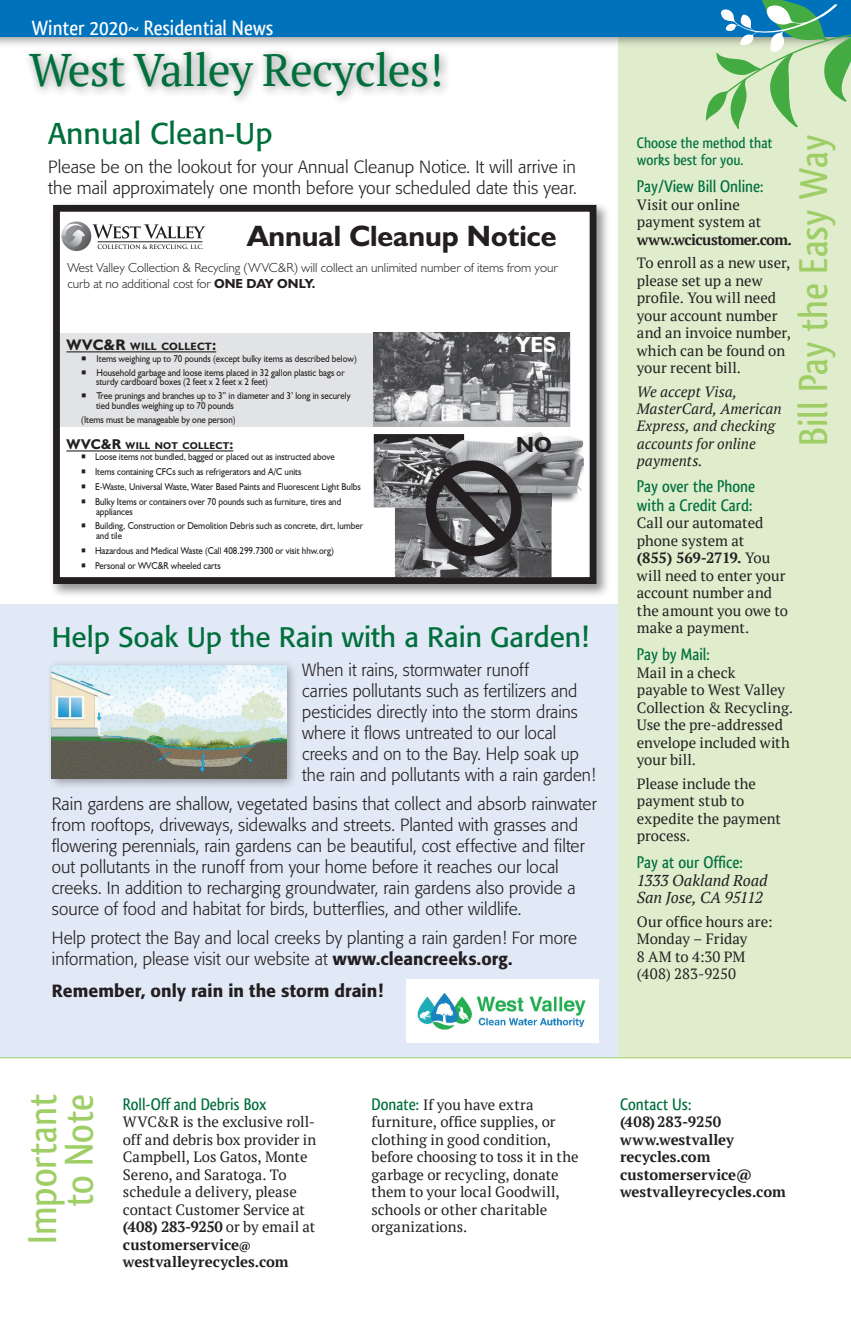
<style>
.page{position:relative;width:851px;height:1323px;background:#fff}
.page>*{position:absolute;margin:0;border:0;box-sizing:border-box;transform-origin:0 0}
.t1{font:45.5px "PT Serif";letter-spacing:-.02em;color:#006f3c}
.t2{font:500 42px/36.8px "Qlassik";color:#9fce66;text-align:right}
.t3{font:29.75px "Formata";color:#006f3c}
.t4{font:700 29.57px "Humanist 521 BT";color:#231f20}
.t5{font:28px "Formata";color:#006f3c}
.t6{font:700 21.88px "Humanist 521 BT";color:#fff}
.t7{font:700 21.88px "Humanist 521 BT";color:#231f20}
.t8{font:500 21.7px "Qlassik";color:#fff}
.t9{font:300 17.5px/21px "Formata";color:#231f20}
.t10{font:300 17.5px/21px "Formata";color:#231f20;scale:.96 1}
.t11{font:500 17.5px/19.2px "Qlassik";color:#006f3c}
.t12{font:500 17.5px "Formata";letter-spacing:.005em;color:#231f20}
.t13{font:500 15.75px/17.5px "Qlassik";color:#006f3c}
.t14{font:italic 15.75px/17.5px "PT Serif";letter-spacing:-.01em;color:#231f20}
.t15{font:14.88px/17.5px "PT Serif";letter-spacing:-.005em;color:#231f20}
.t16{font:700 14.88px/17.5px "PT Serif";letter-spacing:-.005em;color:#231f20}
.t17{font:italic 14.88px/17.5px "PT Serif";color:#231f20}
.t18{font:700 14.88px "PT Serif";letter-spacing:-.045em;color:#231f20}
.t19{font:300 13.12px/15.8px "Humanist 521 BT";color:#231f20}
.t20{font:700 10.67px "Humanist 521 BT";letter-spacing:.03em;color:#231f20}
.t21{font:700 9.97px "Humanist 521 BT";letter-spacing:.03em;color:#231f20}
.t22{font:9.8px/9.8px "Humanist 521 BT";color:#231f20;scale:.9 1}
.s1{font-weight:700}
.s2{font-size:15.4px}
.s3{font-size:14.17px}
.s4{font-weight:500}
.s5{font-weight:700;font-size:11.38px}
.s6{font-family:"Qlassik";font-weight:500;font-size:17.5px;color:#006f3c}
</style>
<div class="page">
<div style="left:0;top:605px;width:618px;height:453px;background:#e1e9f6"></div>
<div style="left:618px;top:10px;width:232px;height:1047px;background:#dfedcd"></div>
<div style="left:0;top:0;width:850px;height:49px;background:#231f20;opacity:.5"></div>
<div style="left:0;top:0;width:850px;height:37px;background:#0072bc"></div>
<div style="left:23px;top:45px;width:429px;height:61px;background:#231f20;opacity:.5"></div>
<svg style="left:705px;top:0;width:145px;height:129px"></svg>
<hr style="left:0;top:1057px;width:850px;height:1px;background:#9fce66">
<div style="left:49px;top:201px;width:561px;height:397px;background:#231f20;opacity:.5"></div>
<svg style="left:50px;top:202px;width:550px;height:385px"></svg>
<img style="left:406px;top:979px;width:192px;height:64px">
<div style="left:46px;top:659px;width:252px;height:131px;background:#231f20;opacity:.4"></div>
<img style="left:52px;top:665px;width:234px;height:114px">
<h3 class="t8" style="left:32px;top:15px;width:243px">Winter 2020~ Residential News</h3>
<h1 class="t1" style="left:29px;top:40px;width:416px">West Valley Recycles!</h1>
<h3 class="t3" style="left:48px;top:116px;width:226px">Annual Clean-Up</h3>
<p class="t9" style="left:48px;top:157px;width:530px">Please be on the lookout for your Annual Cleanup Notice. It will arrive in the mail approximately one month before your scheduled date this year.</p>
<h3 class="t4" style="left:247px;top:217px;width:311px">Annual Cleanup Notice</h3>
<p class="t19" style="left:68px;top:259px;width:492px">West Valley Collection &amp; Recycling (WVC&amp;R) will collect an unlimited number of items from your curb at no additional cost for <span class="s1">ONE DAY ONLY.</span></p>
<p class="t20" style="left:66px;top:339px;width:151px"><span class="s2">WVC&amp;R</span> WILL COLLECT<span class="s2">:</span></p>
<h3 class="t6" style="left:516px;top:331px;width:42px">YES</h3>
<p class="t22" style="left:81px;top:353px;width:308px">○ Items weighing up to 70 pounds (except bulky items as described below)</p>
<p class="t22" style="left:96px;top:367px;width:278px;text-indent:-15px">○ Household garbage and loose items placed in 32 gallon plastic bags or sturdy cardboard boxes (2 feet x 2 feet x 2 feet)</p>
<p class="t22" style="left:96px;top:391px;width:284px;text-indent:-15px">○ Tree prunings and branches up to 3” in diameter and 3’ long in securely tied bundles weighing up to 70 pounds</p>
<p class="t22" style="left:81px;top:415px;width:173px">(Items must be manageable by one person)</p>
<p class="t22" style="left:81px;top:452px;width:283px">○ Loose items not bundled, bagged or placed out as instructed above</p>
<p class="t22" style="left:81px;top:467px;width:246px">○ Items containing CFCs such as refrigerators and A/C units</p>
<p class="t22" style="left:81px;top:482px;width:312px">○ E-Waste, Universal Waste, Water Based Paints and Fluorescent Light Bulbs</p>
<p class="t22" style="left:96px;top:496px;width:274px;text-indent:-15px">○ Bulky Items or containers over 70 pounds such as furniture, tires and appliances</p>
<p class="t22" style="left:96px;top:521px;width:298px;text-indent:-15px">○ Building, Construction or Demolition Debris such as concrete, dirt, lumber and tile</p>
<p class="t22" style="left:81px;top:546px;width:282px">○ Hazardous and Medical Waste (Call 408.299.7300 or visit hhw.org)</p>
<p class="t22" style="left:81px;top:560px;width:156px">○ Personal or WVC&amp;R wheeled carts</p>
<p class="t21" style="left:66px;top:439px;width:168px"><span class="s3">WVC&amp;R</span> WILL NOT COLLECT<span class="s3">:</span></p>
<h3 class="t7" style="left:516px;top:431px;width:37px">NO</h3>
<h3 class="t5" style="left:52px;top:620px;width:538px">Help Soak Up the Rain with a Rain Garden!</h3>
<p class="t10" style="left:302px;top:660px;width:307px">When it rains, stormwater runoff<br>carries pollutants such as fertilizers and pesticides directly into the storm drains where it flows untreated to our local creeks and on to the Bay. Help soak up the rain and pollutants with a rain garden!</p>
<p class="t9" style="left:52px;top:794px;width:546px">Rain gardens are shallow, vegetated basins that collect and absorb rainwater from rooftops, driveways, sidewalks and streets. Planted with grasses and flowering perennials, rain gardens can be beautiful, cost effective and filter out pollutants in the runoff from your home before it reaches our local creeks. In addition to recharging groundwater, rain gardens also provide a source of food and habitat for birds, butterflies, and other wildlife.</p>
<p class="t9" style="left:52px;top:927px;width:526px">Help protect the Bay and local creeks by planting a rain garden! For more information, please visit our website at <span class="s4">www.cleancreeks.org.</span></p>
<p class="t12" style="left:52px;top:980px;width:333px">Remember, only rain in the storm drain!</p>
<h2 class="t2" style="left:795px;top:446px;width:312px;rotate:-90deg">Bill Pay the Easy Way</h2>
<p class="t13" style="left:637px;top:134px;width:137px">Choose the method that works best for you.</p>
<p class="t11" style="left:637px;top:177px;width:128px">Pay/View Bill Online:</p>
<p class="t15" style="left:637px;top:196px;width:126px">Visit our online payment system at</p>
<p class="t18" style="left:637px;top:230px;width:157px">www.wcicustomer.com.</p>
<p class="t15" style="left:637px;top:254px;width:156px">To enroll as a new user, please set up a new profile. You will need your account number and an invoice number, which can be found on your recent bill.</p>
<p class="t17" style="left:637px;top:382px;width:146px">We accept Visa,<br>MasterCard, American<br>Express, and checking accounts for online payments.</p>
<p class="t11" style="left:637px;top:476px;width:120px">Pay over the Phone with a Credit Card:</p>
<p class="t15" style="left:637px;top:514px;width:153px">Call our automated phone system at<br><span class="s1">(855) 569-2719.</span> You will need to enter your account number and the amount you owe to make a payment.</p>
<p class="t11" style="left:637px;top:645px;width:74px">Pay by Mail:</p>
<p class="t15" style="left:637px;top:664px;width:157px">Mail in a check<br>payable to West Valley<br>Collection &amp; Recycling.<br>Use the pre-addressed envelope included with your bill.</p>
<p class="t15" style="left:637px;top:775px;width:146px">Please include the payment stub to expedite the payment process.</p>
<p class="t11" style="left:637px;top:853px;width:107px">Pay at our Office:</p>
<p class="t14" style="left:637px;top:871px;width:132px">1333 Oakland Road<br>San Jose, CA 95112</p>
<p class="t15" style="left:637px;top:912px;width:137px">Our office hours are:<br>Monday – Friday<br>8 AM to 4:30 PM (408) 283-9250</p>
<h2 class="t2" style="left:24px;top:1244px;width:151px;rotate:-90deg">Important to Note</h2>
<p class="t11" style="left:123px;top:1094px;width:145px">Roll-Off and Debris Box</p>
<p class="t15" style="left:123px;top:1113px;width:195px">WVC&amp;R is the exclusive roll&shy;off and debris box provider in<br>Campbell, Los Gatos, Monte<br>Sereno, and Saratoga. To schedule a delivery, please contact Customer Service at <span class="s1">(408) 283-9250</span> or by email at <span class="s1">customerservice</span><span class="s5">@ </span><span class="s1">westvalleyrecycles.com</span></p>
<p class="t15" style="left:371px;top:1096px;width:208px"><span class="s6">Donate:</span> If you have extra furniture, office supplies, or clothing in good condition, before choosing to toss it in the garbage or recycling, donate them to your local Goodwill, schools or other charitable organizations.</p>
<p class="t11" style="left:620px;top:1094px;width:73px">Contact Us:</p>
<p class="t16" style="left:620px;top:1113px;width:167px">(408) 283-9250 www.westvalley recycles.com customerservice@ westvalleyrecycles.com</p>
</div>
